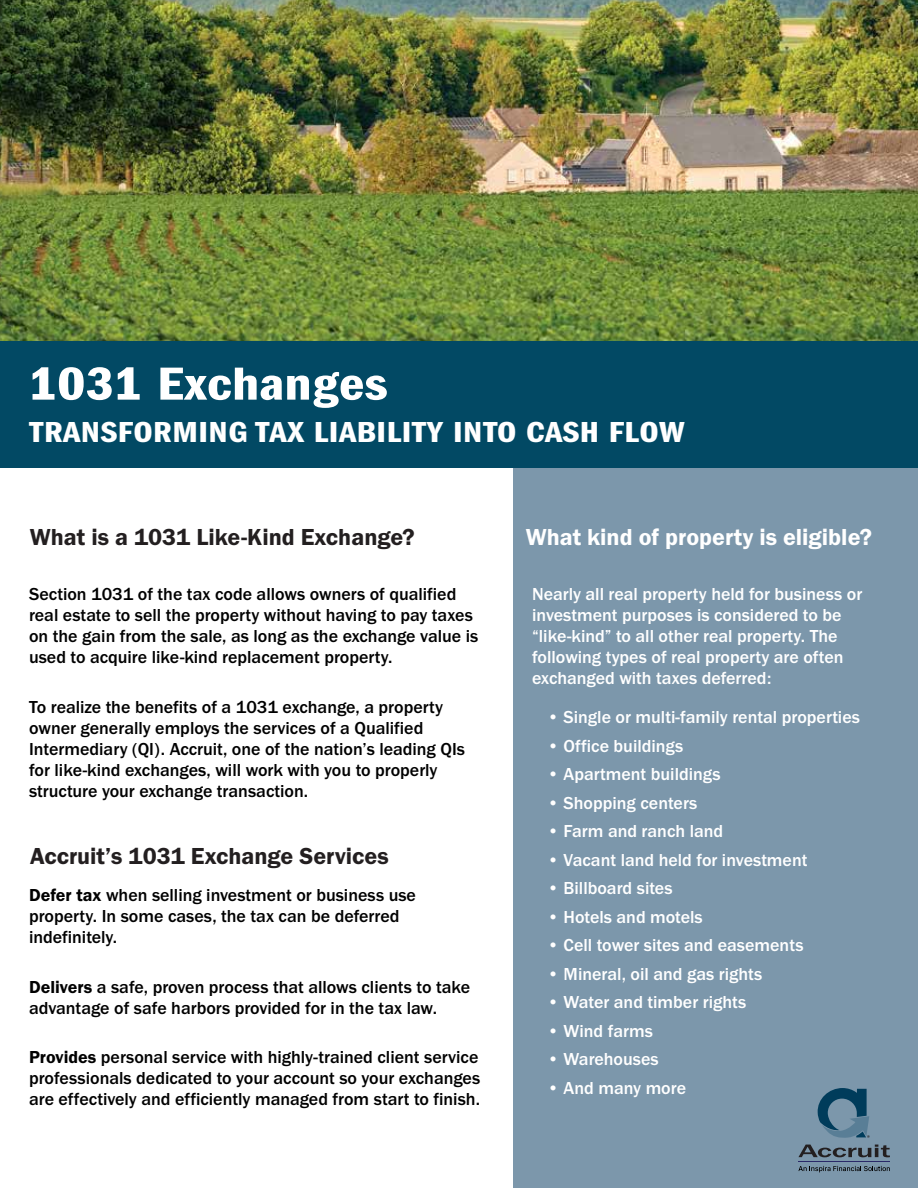
<style>
.page{position:relative;width:918px;height:1188px;background:#fff}
.page>*{position:absolute;margin:0;border:0;box-sizing:border-box;transform-origin:0 0}
.t1{font:48px "Franklin Gothic LT Pro Dm Cm";letter-spacing:.01em;color:#fff;scale:1.35 1}
.t2{font:30px "Franklin Gothic LT Pro Dm Cm";letter-spacing:.01em;color:#fff;scale:1.35 1}
.t3{font:24px "Franklin Gothic URW Dem";color:#231f20}
.t4{font:24px "Franklin Gothic URW Dem";color:#fff}
.t5{font:500 18px/21px "Franklin Gothic URW";color:#010101}
.t6{font:500 18px/21px "Franklin Gothic URW";color:#fff}
.s1{font-family:"Franklin Gothic URW Dem";font-weight:400}
</style>
<div class="page">
<img style="left:0;top:0;width:918px;height:342px">
<div style="left:0;top:342px;width:918px;height:126px;background:#024964"></div>
<div style="left:513px;top:468px;width:405px;height:720px;background:#7c97ab"></div>
<svg style="left:798px;top:1145px;width:92px;height:12px"></svg>
<svg style="left:817px;top:1088px;width:53px;height:50px"></svg>
<hr style="left:798px;top:1161px;width:92px;height:1px;background:#2a2a69">
<svg style="left:798px;top:1166px;width:92px;height:6px"></svg>
<h1 class="t1" style="left:29px;top:357px;width:267px">1031 Exchanges</h1>
<h2 class="t2" style="left:29px;top:415px;width:487px">TRANSFORMING TAX LIABILITY INTO CASH FLOW</h2>
<h3 class="t3" style="left:30px;top:522px;width:386px">What is a 1031 Like-Kind Exchange?</h3>
<p class="t5" style="left:29px;top:583px;width:451px">Section 1031 of the tax code allows owners of qualified real estate to sell the property without having to pay taxes on the gain from the sale, as long as the exchange value is used to acquire like-kind replacement property.</p>
<p class="t5" style="left:29px;top:696px;width:437px">To realize the benefits of a 1031 exchange, a property owner generally employs the services of a Qualified Intermediary (QI). Accruit, one of the nation’s leading QIs for like-kind exchanges, will work with you to properly structure your exchange transaction.</p>
<h3 class="t3" style="left:30px;top:841px;width:360px">Accruit’s 1031 Exchange Services</h3>
<p class="t5" style="left:29px;top:884px;width:388px"><span class="s1">Defer tax</span> when selling investment or business use property. In some cases, the tax can be deferred indefinitely.</p>
<p class="t5" style="left:29px;top:976px;width:443px"><span class="s1">Delivers</span> a safe, proven process that allows clients to take advantage of safe harbors provided for in the tax law.</p>
<p class="t5" style="left:29px;top:1046px;width:453px;text-align:justify"><span class="s1">Provides</span> personal service with highly-trained client service professionals dedicated to your account so your exchanges are effectively and efficiently managed from start to finish.</p>
<h3 class="t4" style="left:526px;top:522px;width:348px">What kind of property is eligible?</h3>
<p class="t6" style="left:532px;top:583px;width:332px">Nearly all real property held for business or investment purposes is considered to be “like-kind” to all other real property. The following types of real property are often exchanged with taxes deferred:</p>
<p class="t6" style="left:547px;top:706px;width:314px">• Single or multi-family rental properties</p>
<p class="t6" style="left:547px;top:735px;width:138px">• Office buildings</p>
<p class="t6" style="left:547px;top:763px;width:175px">• Apartment buildings</p>
<p class="t6" style="left:547px;top:792px;width:152px">• Shopping centers</p>
<p class="t6" style="left:547px;top:820px;width:178px">• Farm and ranch land</p>
<p class="t6" style="left:547px;top:849px;width:262px">• Vacant land held for investment</p>
<p class="t6" style="left:547px;top:877px;width:127px">• Billboard sites</p>
<p class="t6" style="left:547px;top:906px;width:157px">• Hotels and motels</p>
<p class="t6" style="left:547px;top:934px;width:258px">• Cell tower sites and easements</p>
<p class="t6" style="left:547px;top:963px;width:217px">• Mineral, oil and gas rights</p>
<p class="t6" style="left:547px;top:991px;width:201px">• Water and timber rights</p>
<p class="t6" style="left:547px;top:1020px;width:107px">• Wind farms</p>
<p class="t6" style="left:547px;top:1048px;width:113px">• Warehouses</p>
<p class="t6" style="left:547px;top:1077px;width:141px">• And many more</p>
</div>
